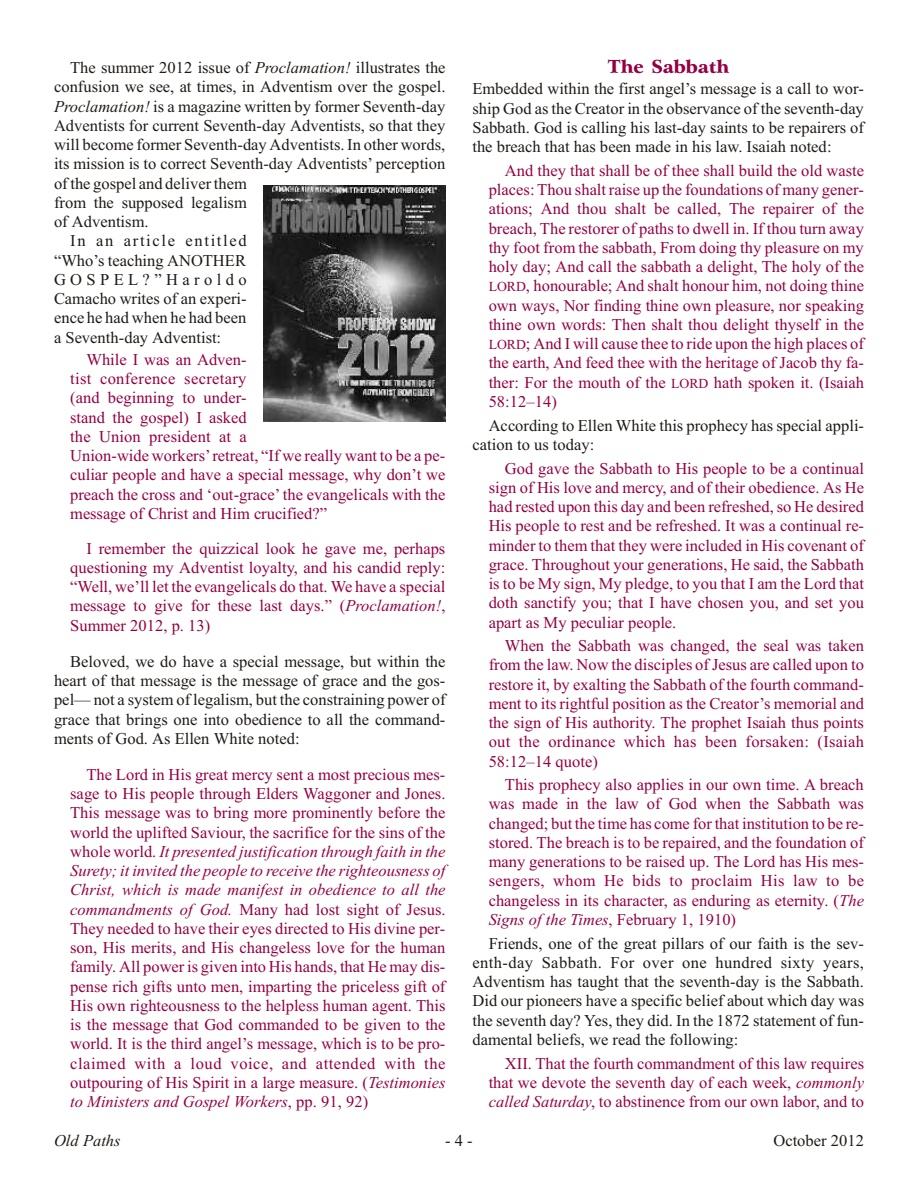
<style>
.page{position:relative;width:918px;height:1188px;background:#fff}
.page>*{position:absolute;margin:0;border:0;box-sizing:border-box;transform-origin:0 0}
.t1{font:18px "Arrus Blk BT";letter-spacing:-.01em;color:#940042}
.t2{font:16.5px/19.2px "Times New Roman";letter-spacing:.005em;color:#940042;text-align:justify}
.t3{font:16.5px/19.2px "Times New Roman";letter-spacing:.005em;color:#1f1a17;text-align:justify}
.t4{font:16.5px "Times New Roman";letter-spacing:.1em;color:#1f1a17}
.t5{font:16.5px "Times New Roman";letter-spacing:.265em;color:#1f1a17}
.t6{font:italic 16.5px "Times New Roman";letter-spacing:.005em;color:#1f1a17}
.s1{font-style:italic}
.s2{font-size:13.8px}
</style>
<div class="page">
<img style="left:263px;top:185px;width:182px;height:237px">
<p class="t3" style="left:70px;top:60px;width:377px">The summer 2012 issue of <span class="s1">Proc la ma tion!</span> illus trates the</p>
<p class="t3" style="left:54px;top:79px;width:393px">con fu sion we see, at times, in Adventism over the gos pel.</p>
<p class="t3" style="left:54px;top:98px;width:393px"><span class="s1">Proc la ma tion!</span> is a mag a zine writ ten by for mer Sev enth-day</p>
<p class="t3" style="left:54px;top:117px;width:393px">Adven tists for current Sev enth-day Adven tists, so that they</p>
<p class="t3" style="left:54px;top:137px;width:393px">will become for mer Sev enth-day Adven tists. In other words,</p>
<p class="t3" style="left:54px;top:156px;width:393px">its mis sion is to cor rect Sev enth-day Adven tists’ per cep tion</p>
<p class="t3" style="left:54px;top:175px;width:194px">of the gospel and deliver them</p>
<p class="t3" style="left:54px;top:194px;width:194px">from the sup posed legalism</p>
<p class="t3" style="left:54px;top:214px;width:96px">of Adventism.</p>
<p class="t4" style="left:70px;top:235px;width:178px">In an arti cle enti tled</p>
<p class="t3" style="left:54px;top:252px;width:194px">“Who’s teach ing ANOTHER</p>
<p class="t5" style="left:54px;top:273px;width:194px">GOSPEL?”Haroldo</p>
<p class="t3" style="left:54px;top:291px;width:194px">Camacho writes of an expe ri -</p>
<p class="t3" style="left:54px;top:310px;width:194px">ence he had when he had been</p>
<p class="t3" style="left:54px;top:329px;width:169px">a Sev enth-day Adven tist:</p>
<p class="t2" style="left:70px;top:351px;width:377px;text-align:left;text-indent:16px">While I was an Ad ven -<br>tist con fer ence sec re tary<br>(and begin ning to un der -<br>stand the gospel) I asked<br>the Un ion presi dent at a<br>Un ion-wide workers’ re treat, “If we re ally want to be a pe - cu liar peo ple and have a spe cial mes sage, why don’t we preach the cross and ‘out-grace’ the evan gel i cals with the mes sage of Christ and Him crucified?”</p>
<p class="t2" style="left:70px;top:540px;width:377px;text-indent:16px">I re member the quiz zi cal look he gave me, per haps ques tion ing my Ad ven tist loy alty, and his can did re ply: “Well, we’ll let the evangel i cals do that. We have a spe cial mes sage to give for these last days.” (<span class="s1">Proc la ma tion!</span>, Summer 2012, p. 13)</p>
<p class="t3" style="left:54px;top:653px;width:393px;text-indent:16px">Beloved, we do have a spe cial mes sage, but within the heart of that mes sage is the mes sage of grace and the gos - pel— not a sys tem of legal ism, but the con strain ing power of grace that brings one into obedi ence to all the command - ments of God. As Ellen White noted:</p>
<p class="t2" style="left:70px;top:766px;width:377px;text-indent:16px">The Lord in His great mercy sent a most precious mes - sage to His peo ple through El ders Waggoner and Jones.<br>This mes sage was to bring more promi nently be fore the world the up lifted Sav iour, the sac ri fice for the sins of the whole world. <span class="s1">It pre sented justi fi ca tion through faith in the Surety; it in vited the peo ple to re ceive the righ teousness of Christ, which is made man i fest in obe di ence to all the com mand ments of God.</span> Many had lost sight of Jesus.<br>They needed to have their eyes di rected to His di vine per - son, His mer its, and His change less love for the hu man family. All power is given into His hands, that He may dis - pense rich gifts unto men, impart ing the priceless gift of His own righ teousness to the help less hu man agent. This is the mes sage that God commanded to be given to the world. It is the third an gel’s mes sage, which is to be pro - claimed with a loud voice, and attended with the out pour ing of His Spirit in a large mea sure. (<span class="s1">Tes ti mo nies to Min is ters and Gospel Workers</span>, pp. 91, 92)</p>
<p class="t1" style="left:607px;top:60px;width:123px">The Sabbath</p>
<p class="t3" style="left:472px;top:81px;width:393px">Embed ded within the first angel’s mes sage is a call to wor&shy;ship God as the Cre ator in the obser vance of the sev enth-day Sab bath. God is call ing his last-day saints to be repairers of the breach that has been made in his law. Isa iah noted:</p>
<p class="t2" style="left:489px;top:162px;width:377px;text-indent:16px">And they that shall be of thee shall build the old waste places: Thou shalt raise up the foun da tions of many gen er - a tions; And thou shalt be called, The repairer of the breach, The re storer of paths to dwell in. If thou turn away thy foot from the sab bath, From do ing thy pleasure on my holy day; And call the sab bath a de light, The holy of the <span class="s2">LORD</span>, hon our able; And shalt hon our him, not do ing thine own ways, Nor find ing thine own plea sure, nor speak ing thine own words: Then shalt thou de light thy self in the <span class="s2">LORD</span>; And I will cause thee to ride upon the high places of the earth, And feed thee with the her i tage of Jacob thy fa - ther: For the mouth of the <span class="s2">LORD</span> hath spo ken it. (Isaiah 58:12–14)</p>
<p class="t3" style="left:472px;top:417px;width:393px;text-indent:16px">Accord ing to Ellen White this proph ecy has spe cial appli&shy;ca tion to us today:</p>
<p class="t2" style="left:489px;top:460px;width:377px;text-indent:16px">God gave the Sab bath to His peo ple to be a con tin ual sign of His love and mercy, and of their obedi ence. As He had rested upon this day and been re freshed, so He desired His peo ple to rest and be re freshed. It was a con tin ual re&shy;minder to them that they were in cluded in His cov e nant of grace. Through out your gen er a tions, He said, the Sab bath is to be My sign, My pledge, to you that I am the Lord that doth sanc tify you; that I have cho sen you, and set you apart as My peculiar people.</p>
<p class="t2" style="left:489px;top:638px;width:377px;text-indent:16px">When the Sabbath was changed, the seal was taken from the law. Now the dis ci ples of Jesus are called upon to re store it, by ex alt ing the Sab bath of the fourth command - ment to its right ful po si tion as the Cre ator’s me mo rial and the sign of His au thor ity. The prophet Isa iah thus points out the ordi nance which has been for saken: (Isa iah 58:12–14 quote)</p>
<p class="t2" style="left:489px;top:777px;width:377px;text-indent:16px">This proph ecy also ap plies in our own time. A breach was made in the law of God when the Sab bath was changed; but the time has come for that in sti tu tion to be re - stored. The breach is to be re paired, and the foun da tion of many gen er a tions to be raised up. The Lord has His mes - sen gers, whom He bids to pro claim His law to be change less in its char ac ter, as en during as eter nity. (<span class="s1">The Signs of the Times</span>, Feb ru ary 1, 1910)</p>
<p class="t3" style="left:472px;top:935px;width:393px;text-indent:16px">Friends, one of the great pil lars of our faith is the sev - enth-day Sab bath. For over one hun dred sixty years, Adventism has taught that the sev enth-day is the Sab bath.<br>Did our pio neers have a specific belief about which day was the sev enth day? Yes, they did. In the 1872 state ment of fun - da men tal beliefs, we read the fol low ing:</p>
<p class="t2" style="left:489px;top:1055px;width:377px;text-indent:16px">XII. That the fourth command ment of this law requires that we de vote the seventh day of each week, <span class="s1">com monly called Sat ur day</span>, to ab sti nence from our own labor, and to</p>
<p class="t6" style="left:54px;top:1134px;width:68px">Old Paths</p>
<p class="t3" style="left:445px;top:1132px;width:29px">- 4 -</p>
<p class="t3" style="left:773px;top:1132px;width:92px">October 2012</p>
</div>
